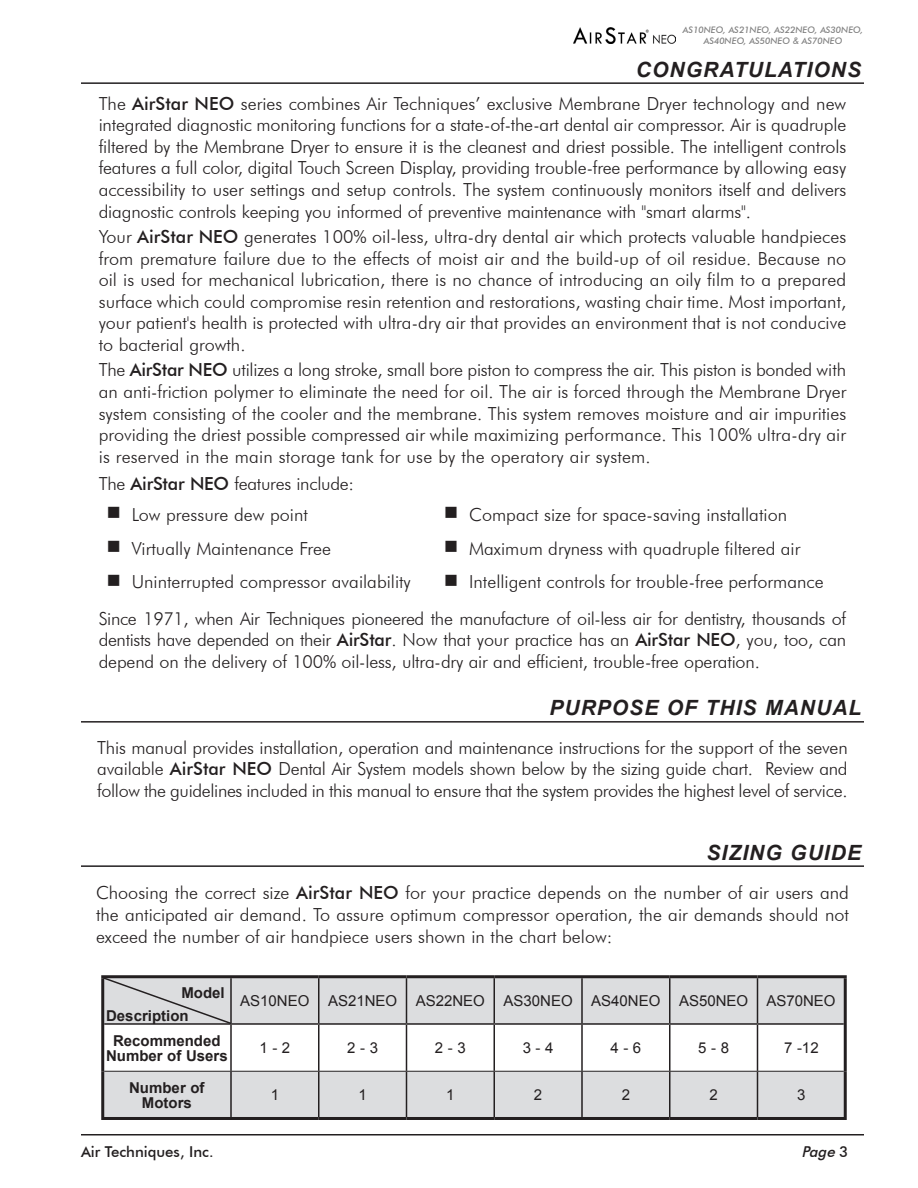
<style>
.page{position:relative;width:918px;height:1188px;background:#fff}
.page>*{position:absolute;margin:0;border:0;box-sizing:border-box;transform-origin:0 0}
.t1{font:italic 700 21px "Arial";letter-spacing:.05em;color:#231f20}
.t2{font:300 18px/21.6px "Futura BT";color:#231f20;text-align:justify}
.t3{font:15px "Arial";color:#231f20}
.t4{font:700 15px/15px "Arial";color:#231f20;text-align:center}
.t5{font:500 15px "Futura BT";color:#231f20}
.t6{font:italic 500 15px "Futura BT";color:#231f20}
.t7{font:12px "Zapf Dingbats IT Cby BT";color:#231f20}
.t8{font:italic 500 9px/10.8px "Futura BT";color:#808080;text-align:center}
.s1{font-weight:500}
.s2{font-style:normal}
</style>
<div class="page">
<hr style="left:81px;top:1134px;width:783px;height:2px;background:#231f20">
<img style="left:573px;top:27px;width:103px;height:17px">
<hr style="left:81px;top:82px;width:783px;height:2px;background:#231f20">
<hr style="left:81px;top:865px;width:783px;height:2px;background:#231f20">
<svg style="left:104px;top:978px;width:740px;height:139px;fill:#dcdddf"></svg>
<hr style="left:318px;top:978px;width:2px;height:45px;background:#231f20">
<hr style="left:406px;top:978px;width:1px;height:45px;background:#231f20">
<hr style="left:231px;top:1023px;width:88px;height:2px;background:#231f20">
<hr style="left:230px;top:1025px;width:2px;height:46px;background:#231f20">
<hr style="left:319px;top:1023px;width:88px;height:2px;background:#231f20">
<hr style="left:318px;top:1025px;width:2px;height:46px;background:#231f20">
<hr style="left:407px;top:1023px;width:87px;height:2px;background:#231f20">
<hr style="left:406px;top:1025px;width:1px;height:46px;background:#231f20">
<hr style="left:494px;top:1023px;width:88px;height:2px;background:#231f20">
<hr style="left:582px;top:1023px;width:88px;height:2px;background:#231f20">
<hr style="left:670px;top:1023px;width:88px;height:2px;background:#231f20">
<hr style="left:758px;top:1023px;width:86px;height:2px;background:#231f20">
<hr style="left:230px;top:1072px;width:2px;height:45px;background:#231f20">
<hr style="left:318px;top:1072px;width:2px;height:45px;background:#231f20">
<hr style="left:406px;top:1072px;width:1px;height:45px;background:#231f20">
<hr style="left:101px;top:975px;width:130px;height:3px;background:#231f20">
<hr style="left:231px;top:975px;width:88px;height:3px;background:#231f20">
<hr style="left:319px;top:975px;width:88px;height:3px;background:#231f20">
<hr style="left:407px;top:975px;width:87px;height:3px;background:#231f20">
<hr style="left:494px;top:975px;width:88px;height:3px;background:#231f20">
<hr style="left:582px;top:975px;width:88px;height:3px;background:#231f20">
<hr style="left:670px;top:975px;width:88px;height:3px;background:#231f20">
<hr style="left:758px;top:975px;width:89px;height:3px;background:#231f20">
<hr style="left:844px;top:978px;width:3px;height:46px;background:#231f20">
<hr style="left:101px;top:1024px;width:3px;height:47px;background:#231f20">
<hr style="left:844px;top:1024px;width:3px;height:47px;background:#231f20">
<hr style="left:101px;top:1071px;width:3px;height:46px;background:#231f20">
<hr style="left:844px;top:1071px;width:3px;height:46px;background:#231f20">
<hr style="left:494px;top:978px;width:1px;height:45px;background:#231f20">
<hr style="left:581px;top:978px;width:2px;height:45px;background:#231f20">
<hr style="left:669px;top:978px;width:2px;height:45px;background:#231f20">
<hr style="left:757px;top:978px;width:1px;height:45px;background:#231f20">
<hr style="left:494px;top:1025px;width:1px;height:46px;background:#231f20">
<hr style="left:581px;top:1025px;width:2px;height:46px;background:#231f20">
<hr style="left:669px;top:1025px;width:2px;height:46px;background:#231f20">
<hr style="left:757px;top:1025px;width:1px;height:46px;background:#231f20">
<hr style="left:494px;top:1072px;width:1px;height:45px;background:#231f20">
<hr style="left:581px;top:1072px;width:2px;height:45px;background:#231f20">
<hr style="left:669px;top:1072px;width:2px;height:45px;background:#231f20">
<hr style="left:757px;top:1072px;width:1px;height:45px;background:#231f20">
<hr style="left:104px;top:1071px;width:127px;height:1px;background:#231f20">
<hr style="left:231px;top:1071px;width:88px;height:1px;background:#231f20">
<hr style="left:319px;top:1071px;width:88px;height:1px;background:#231f20">
<hr style="left:407px;top:1071px;width:87px;height:1px;background:#231f20">
<hr style="left:494px;top:1071px;width:88px;height:1px;background:#231f20">
<hr style="left:582px;top:1071px;width:88px;height:1px;background:#231f20">
<hr style="left:670px;top:1071px;width:88px;height:1px;background:#231f20">
<hr style="left:758px;top:1071px;width:86px;height:1px;background:#231f20">
<hr style="left:101px;top:1117px;width:130px;height:3px;background:#231f20">
<hr style="left:231px;top:1117px;width:88px;height:3px;background:#231f20">
<hr style="left:319px;top:1117px;width:88px;height:3px;background:#231f20">
<hr style="left:407px;top:1117px;width:87px;height:3px;background:#231f20">
<hr style="left:494px;top:1117px;width:88px;height:3px;background:#231f20">
<hr style="left:582px;top:1117px;width:88px;height:3px;background:#231f20">
<hr style="left:670px;top:1117px;width:88px;height:3px;background:#231f20">
<hr style="left:758px;top:1117px;width:89px;height:3px;background:#231f20">
<svg style="left:101px;top:976px;width:132px;height:49px;background:#c2c2c4"></svg>
<hr style="left:81px;top:721px;width:783px;height:2px;background:#231f20">
<p class="t8" style="left:683px;top:25px;width:182px">AS10NEO, AS21NEO, AS22NEO, AS30NEO,<br>AS40NEO, AS50NEO &amp; AS70NEO</p>
<p class="t1" style="left:636px;top:56px;width:227px">CONGRATULATIONS</p>
<p class="t2" style="left:99px;top:92px;width:749px">The <span class="s1">AirStar NEO</span> series combines Air Techniques’ exclusive Membrane Dryer technology and new integrated diagnostic monitoring functions for a state-of-the-art dental air compressor. Air is quadruple filtered by the Membrane Dryer to ensure it is the cleanest and driest possible. The intelligent controls features a full color, digital Touch Screen Display, providing trouble-free performance by allowing easy accessibility to user settings and setup controls. The system continuously monitors itself and delivers diagnostic controls keeping you informed of preventive maintenance with "smart alarms".</p>
<p class="t2" style="left:99px;top:226px;width:749px">Your <span class="s1">AirStar NEO</span> generates 100% oil-less, ultra-dry dental air which protects valuable handpieces from premature failure due to the effects of moist air and the build-up of oil residue. Because no oil is used for mechanical lubrication, there is no chance of introducing an oily film to a prepared surface which could compromise resin retention and restorations, wasting chair time. Most important, your patient's health is protected with ultra-dry air that provides an environment that is not conducive to bacterial growth.</p>
<p class="t2" style="left:99px;top:359px;width:749px">The <span class="s1">AirStar NEO</span> utilizes a long stroke, small bore piston to compress the air. This piston is bonded with an anti-friction polymer to eliminate the need for oil. The air is forced through the Membrane Dryer system consisting of the cooler and the membrane. This system removes moisture and air impurities providing the driest possible compressed air while maximizing performance. This 100% ultra-dry air is reserved in the main storage tank for use by the operatory air system.</p>
<p class="t2" style="left:99px;top:472px;width:257px">The <span class="s1">AirStar NEO</span> features include:</p>
<p class="t7" style="left:108px;top:507px;width:13px">■</p>
<p class="t2" style="left:132px;top:504px;width:178px">Low pressure dew point</p>
<p class="t7" style="left:445px;top:507px;width:13px">■</p>
<p class="t2" style="left:469px;top:504px;width:319px">Compact size for space-saving installation</p>
<p class="t7" style="left:108px;top:540px;width:13px">■</p>
<p class="t2" style="left:132px;top:537px;width:201px">Virtually Maintenance Free</p>
<p class="t7" style="left:445px;top:540px;width:13px">■</p>
<p class="t2" style="left:469px;top:537px;width:333px">Maximum dryness with quadruple filtered air</p>
<p class="t7" style="left:108px;top:574px;width:13px">■</p>
<p class="t2" style="left:132px;top:571px;width:281px">Uninterrupted compressor availability</p>
<p class="t7" style="left:445px;top:574px;width:13px">■</p>
<p class="t2" style="left:469px;top:571px;width:356px">Intelligent controls for trouble-free performance</p>
<p class="t2" style="left:99px;top:607px;width:749px">Since 1971, when Air Techniques pioneered the manufacture of oil-less air for dentistry, thousands of dentists have depended on their <span class="s1">AirStar</span>. Now that your practice has an <span class="s1">AirStar NEO</span>, you, too, can depend on the delivery of 100% oil-less, ultra-dry air and efficient, trouble-free operation.</p>
<p class="t1" style="left:549px;top:694px;width:313px">PURPOSE OF THIS MANUAL</p>
<p class="t2" style="left:97px;top:736px;width:752px">This manual provides installation, operation and maintenance instructions for the support of the seven available <span class="s1">AirStar NEO</span> Dental Air System models shown below by the sizing guide chart. Review and follow the guidelines included in this manual to ensure that the system provides the highest level of service.</p>
<p class="t1" style="left:707px;top:839px;width:156px">SIZING GUIDE</p>
<p class="t2" style="left:96px;top:882px;width:755px">Choosing the correct size <span class="s1">AirStar NEO</span> for your practice depends on the number of air users and the anticipated air demand. To assure optimum compressor operation, the air demands should not exceed the number of air handpiece users shown in the chart below:</p>
<p class="t4" style="left:181px;top:985px;width:45px">Model</p>
<p class="t4" style="left:106px;top:1009px;width:84px">Description</p>
<p class="t3" style="left:240px;top:991px;width:71px">AS10NEO</p>
<p class="t3" style="left:328px;top:991px;width:71px">AS21NEO</p>
<p class="t3" style="left:416px;top:991px;width:71px">AS22NEO</p>
<p class="t3" style="left:504px;top:991px;width:71px">AS30NEO</p>
<p class="t3" style="left:591px;top:991px;width:71px">AS40NEO</p>
<p class="t3" style="left:679px;top:991px;width:71px">AS50NEO</p>
<p class="t3" style="left:766px;top:991px;width:71px">AS70NEO</p>
<p class="t4" style="left:106px;top:1033px;width:123px">Recommended<br>Number of Users</p>
<p class="t3" style="left:259px;top:1038px;width:32px">1 - 2</p>
<p class="t3" style="left:347px;top:1038px;width:32px">2 - 3</p>
<p class="t3" style="left:435px;top:1038px;width:32px">2 - 3</p>
<p class="t3" style="left:523px;top:1038px;width:32px">3 - 4</p>
<p class="t3" style="left:610px;top:1038px;width:32px">4 - 6</p>
<p class="t3" style="left:698px;top:1038px;width:32px">5 - 8</p>
<p class="t3" style="left:784px;top:1038px;width:36px">7 -12</p>
<p class="t4" style="left:129px;top:1081px;width:77px">Number of<br>Motors</p>
<p class="t3" style="left:271px;top:1085px;width:10px">1</p>
<p class="t3" style="left:358px;top:1085px;width:10px">1</p>
<p class="t3" style="left:446px;top:1085px;width:10px">1</p>
<p class="t3" style="left:534px;top:1085px;width:10px">2</p>
<p class="t3" style="left:622px;top:1085px;width:10px">2</p>
<p class="t3" style="left:709px;top:1085px;width:10px">2</p>
<p class="t3" style="left:797px;top:1085px;width:10px">3</p>
<p class="t5" style="left:81px;top:1143px;width:134px">Air Techniques, Inc.</p>
<p class="t6" style="left:801px;top:1143px;width:48px">Page <span class="s2">3</span></p>
</div>
